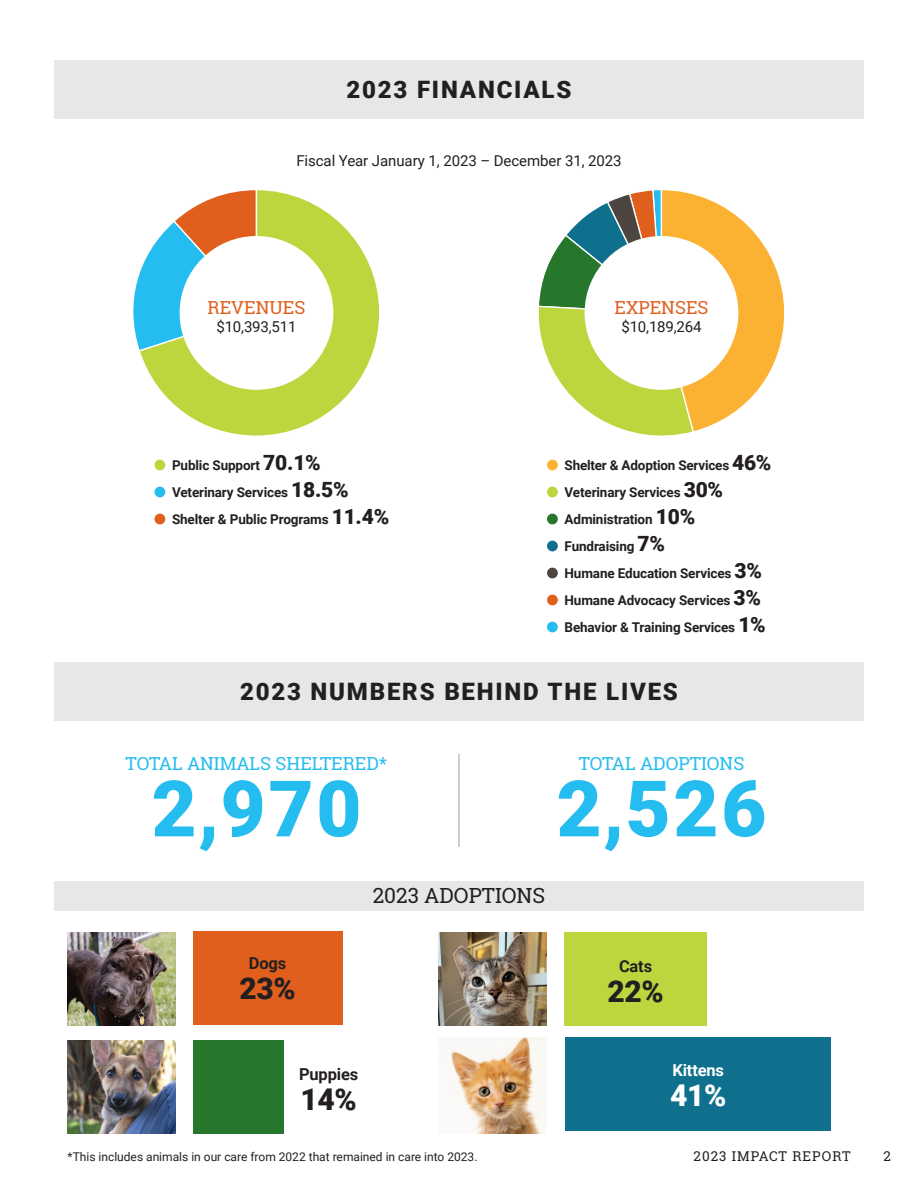
<style>
.page{position:relative;width:918px;height:1188px;background:#fff}
.page>*{position:absolute;margin:0;border:0;box-sizing:border-box;transform-origin:0 0}
.t1{font:900 78px "Roboto";letter-spacing:.035em;color:#25bdef}
.t2{font:900 30px "Roboto";color:#231f20}
.t3{font:900 30px "Roboto";color:#fff}
.t4{font:900 24px "Roboto";letter-spacing:.075em;color:#231f20}
.t5{font:20.85px "Roboto Slab";color:#231f20}
.t6{font:18px "Roboto Slab";color:#25bdef}
.t7{font:18px "Roboto Slab";color:#e15f1d}
.t8{font:700 16.5px "Roboto";letter-spacing:-.01em;color:#231f20}
.t9{font:700 16.5px "Roboto";letter-spacing:-.01em;color:#fff}
.t10{font:15px "Roboto";letter-spacing:-.005em;color:#231f20}
.t11{font:700 13.5px/27px "Roboto";letter-spacing:-.01em;color:#231f20}
.t12{font:13.5px "Roboto Slab";letter-spacing:.075em;color:#231f20}
.t13{font:12px "Roboto";color:#231f20}
.s1{font-weight:900;font-size:21px}
</style>
<div class="page">
<div style="left:193px;top:1041px;width:91px;height:93px;background:#26762c"></div>
<div style="left:565px;top:1038px;width:266px;height:93px;background:#0f708d"></div>
<div style="left:54px;top:60px;width:810px;height:58px;background:#e6e7e9"></div>
<svg style="left:133px;top:283px;width:4px;height:57px"></svg>
<svg style="left:137px;top:190px;width:243px;height:246px"></svg>
<div style="left:180px;top:236px;width:153px;height:154px;background:#fff;border-radius:50%"></div>
<div style="left:155px;top:460px;width:10px;height:10px;background:#bdd63e;border-radius:50%"></div>
<div style="left:155px;top:487px;width:10px;height:10px;background:#25bdef;border-radius:50%"></div>
<div style="left:155px;top:514px;width:10px;height:10px;background:#e15f1d;border-radius:50%"></div>
<svg style="left:538px;top:190px;width:247px;height:246px"></svg>
<div style="left:585px;top:236px;width:153px;height:154px;background:#fff;border-radius:50%"></div>
<div style="left:547px;top:460px;width:11px;height:10px;background:#fbb131;border-radius:50%"></div>
<div style="left:547px;top:487px;width:11px;height:10px;background:#bdd63e;border-radius:50%"></div>
<div style="left:547px;top:514px;width:11px;height:10px;background:#26762c;border-radius:50%"></div>
<div style="left:547px;top:541px;width:11px;height:10px;background:#0f708d;border-radius:50%"></div>
<div style="left:547px;top:568px;width:11px;height:10px;background:#4d453f;border-radius:50%"></div>
<div style="left:547px;top:595px;width:11px;height:10px;background:#e15f1d;border-radius:50%"></div>
<div style="left:547px;top:622px;width:11px;height:10px;background:#25bdef;border-radius:50%"></div>
<div style="left:54px;top:662px;width:810px;height:59px;background:#e6e7e9"></div>
<div style="left:54px;top:881px;width:810px;height:30px;background:#e6e7e9"></div>
<img style="left:68px;top:933px;width:108px;height:93px">
<div style="left:193px;top:932px;width:149px;height:93px;background:#e15f1d"></div>
<img style="left:68px;top:1041px;width:108px;height:93px">
<img style="left:439px;top:932px;width:108px;height:93px">
<div style="left:564px;top:933px;width:143px;height:93px;background:#bdd63e"></div>
<img style="left:450px;top:1038px;width:97px;height:96px">
<hr style="left:458px;top:754px;width:2px;height:93px;background:#bcbdc0">
<h3 class="t4" style="left:347px;top:73px;width:226px">2023 FINANCIALS</h3>
<p class="t10" style="left:296px;top:150px;width:327px">Fiscal Year January 1, 2023 – December 31, 2023</p>
<h3 class="t7" style="left:208px;top:295px;width:99px">REVENUES</h3>
<p class="t10" style="left:216px;top:316px;width:82px">$10,393,511</p>
<p class="t11" style="left:172px;top:451px;width:219px">Public Support <span class="s1">70.1%<br></span>Veterinary Services <span class="s1">18.5%<br></span>Shelter &amp; Public Programs <span class="s1">11.4%</span></p>
<h3 class="t7" style="left:615px;top:295px;width:95px">EXPENSES</h3>
<p class="t10" style="left:621px;top:316px;width:82px">$10,189,264</p>
<p class="t11" style="left:565px;top:451px;width:208px">Shelter &amp; Adoption Services <span class="s1">46%<br></span>Veterinary Services <span class="s1">30%<br></span>Administration <span class="s1">10%<br></span>Fundraising <span class="s1">7%<br></span>Humane Education Services <span class="s1">3%<br></span>Humane Advocacy Services <span class="s1">3%<br></span>Behavior &amp; Training Services <span class="s1">1%</span></p>
<h3 class="t4" style="left:240px;top:675px;width:440px">2023 NUMBERS BEHIND THE LIVES</h3>
<h3 class="t6" style="left:126px;top:751px;width:263px">TOTAL ANIMALS SHELTERED*</h3>
<h1 class="t1" style="left:152px;top:754px;width:211px">2,970</h1>
<h3 class="t6" style="left:579px;top:751px;width:167px">TOTAL ADOPTIONS</h3>
<h1 class="t1" style="left:557px;top:754px;width:211px">2,526</h1>
<h3 class="t5" style="left:373px;top:882px;width:174px">2023 ADOPTIONS</h3>
<p class="t8" style="left:249px;top:952px;width:39px">Dogs</p>
<h2 class="t2" style="left:239px;top:967px;width:58px">23%</h2>
<p class="t8" style="left:619px;top:954px;width:35px">Cats</p>
<h2 class="t2" style="left:607px;top:970px;width:58px">22%</h2>
<p class="t8" style="left:299px;top:1063px;width:61px">Puppies</p>
<h2 class="t2" style="left:300px;top:1078px;width:58px">14%</h2>
<p class="t13" style="left:68px;top:1148px;width:412px">*This includes animals in our care from 2022 that remained in care into 2023.</p>
<p class="t9" style="left:672px;top:1058px;width:53px">Kittens</p>
<h2 class="t3" style="left:670px;top:1074px;width:58px">41%</h2>
<p class="t12" style="left:694px;top:1147px;width:158px">2023 IMPACT REPORT</p>
<p class="t12" style="left:884px;top:1147px;width:9px">2</p>
</div>
